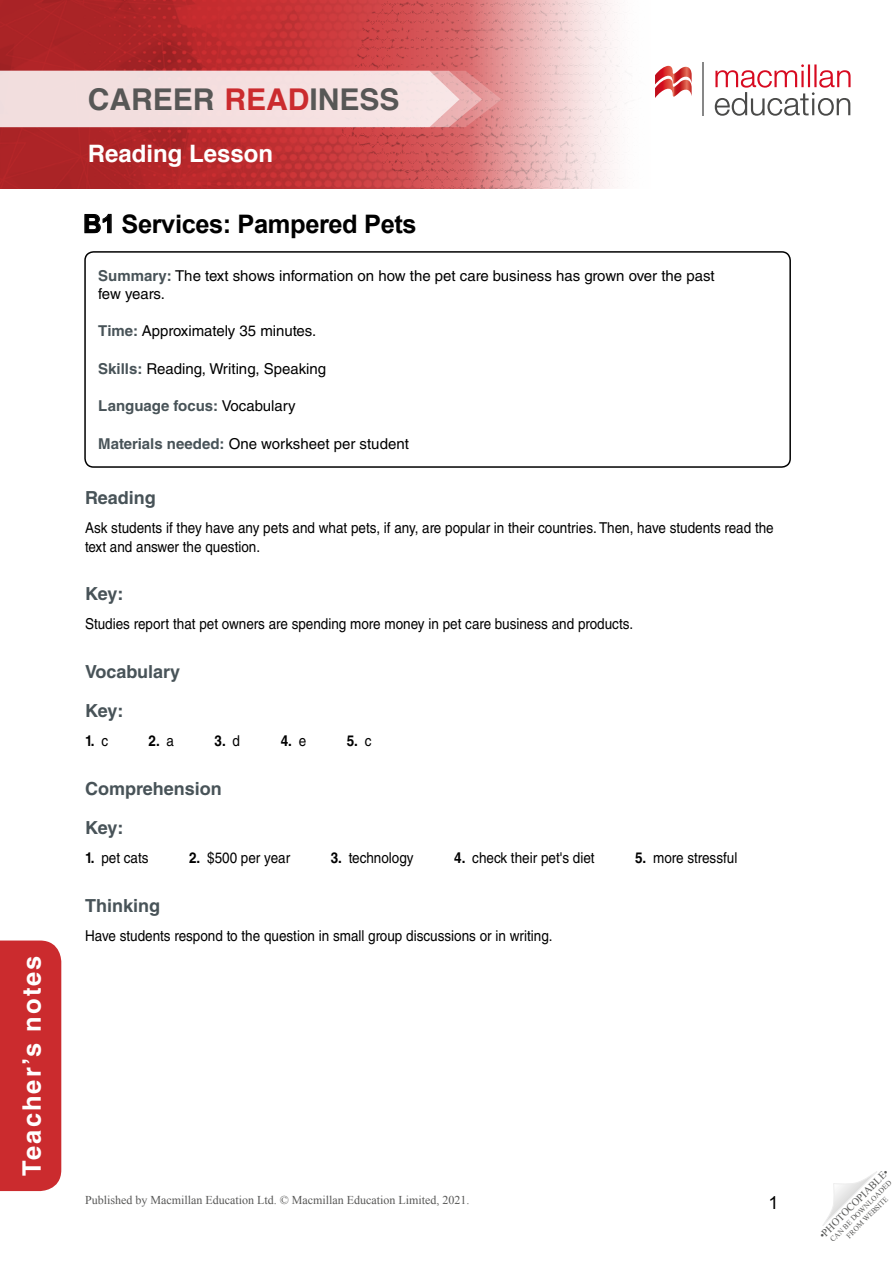
<style>
.page{position:relative;width:893px;height:1263px;background:#fff}
.page>*{position:absolute;margin:0;border:0;box-sizing:border-box;transform-origin:0 0}
.t1{font:700 30px "Helvetica";color:#575756}
.Article_Title{font:700 25.5px "Arial";letter-spacing:-.015em;color:#000}
.Template__Left_sideb{font:700 25.5px "Helvetica LT Std";letter-spacing:.08em;color:#fff}
.t2{font:700 24px "Helvetica";color:#fff}
.TN__Title{font:700 18px "Helvetica LT Std";color:#485358}
.t3{font:18px "Arial";color:#000}
.TN__Body_text{font:15px/19.5px "Helvetica LT Std";color:#000;scale:.9 1}
.TN__Info_box_-_body{font:15px/18px "Helvetica LT Std";color:#000}
.TN__Info_box_-_body-2{font:700 15px "Helvetica LT Std";color:#485358}
.TN__Body_text-2{font:700 15px "Helvetica LT Std";color:#000;scale:.9 1}
.t4{font:12px "Times New Roman";color:#575756}
.t5{font:10.5px "Times New Roman";color:#575756}
.t6{font:7.5px/9px "Times New Roman";color:#575756;text-align:center}
.s1{color:#cb2b2e}
.s2{font-weight:700;color:#485358}
.s3{font-weight:400;color:#000}
.s4{font-weight:400}
.s5{font-weight:700}
</style>
<div class="page">
<svg style="left:822px;top:1171px;width:55px;height:55px"></svg>
<svg style="left:84px;top:214px;width:28px;height:19px"></svg>
<img style="left:0;top:0;width:287px;height:188px">
<svg style="left:287px;top:0;width:564px;height:189px"></svg>
<svg style="left:655px;top:65px;width:37px;height:34px"></svg>
<hr style="left:703px;top:62px;width:1px;height:54px;background:#878787">
<svg style="left:715px;top:64px;width:135px;height:52px"></svg>
<div style="left:84px;top:251px;width:707px;height:217px;border:2px solid #000;border-radius:9px"></div>
<svg style="left:0;top:71px;width:501px;height:56px;background:#f2d7d8"></svg>
<div style="left:0;top:940px;width:61px;height:251px;background:#cb2b2e"></div>
<p class="Template__Left_sideb" style="left:16px;top:1176px;width:222px;rotate:-90deg">Teacher’s notes</p>
<p class="t1" style="left:88px;top:75px;width:313px">CAREER <span class="s1">READ</span>INESS</p>
<p class="t2" style="left:88px;top:134px;width:187px">Reading Lesson</p>
<p class="Article_Title" style="left:83px;top:207px;width:335px">B1 Services: Pampered Pets</p>
<p class="TN__Info_box_-_body" style="left:98px;top:267px;width:618px"><span class="s2">Summary:</span> The text shows information on how the pet care business has grown over the past few years.</p>
<p class="TN__Info_box_-_body" style="left:98px;top:322px;width:220px"><span class="s2">Time:</span> Approximately 35 minutes.</p>
<p class="TN__Info_box_-_body" style="left:98px;top:360px;width:229px"><span class="s2">Skills:</span> Reading, Writing, Speaking</p>
<p class="TN__Info_box_-_body-2" style="left:98px;top:397px;width:199px">Language focus: <span class="s3">Vocabulary</span></p>
<p class="TN__Info_box_-_body" style="left:98px;top:435px;width:312px"><span class="s2">Materials needed:</span> One worksheet per student</p>
<p class="TN__Title" style="left:85px;top:487px;width:72px">Reading</p>
<p class="TN__Body_text" style="left:85px;top:518px;width:767px">Ask students if they have any pets and what pets, if any, are popular in their countries. Then, have students read the text and answer the question.</p>
<p class="TN__Title" style="left:85px;top:583px;width:40px">Key:</p>
<p class="TN__Body_text" style="left:85px;top:613px;width:610px">Studies report that pet owners are spending more money in pet care business and products.</p>
<p class="TN__Title" style="left:85px;top:661px;width:97px">Vocabulary</p>
<p class="TN__Title" style="left:85px;top:700px;width:40px">Key:</p>
<p class="TN__Body_text-2" style="left:85px;top:731px;width:27px">1. <span class="s4">c</span></p>
<p class="TN__Body_text-2" style="left:149px;top:731px;width:30px">2. <span class="s4">a</span></p>
<p class="TN__Body_text-2" style="left:215px;top:731px;width:30px">3. <span class="s4">d</span></p>
<p class="TN__Body_text-2" style="left:281px;top:731px;width:30px">4. <span class="s4">e</span></p>
<p class="TN__Body_text-2" style="left:347px;top:731px;width:29px">5. <span class="s4">c</span></p>
<p class="TN__Title" style="left:85px;top:778px;width:138px">Comprehension</p>
<p class="TN__Title" style="left:85px;top:817px;width:40px">Key:</p>
<p class="TN__Body_text" style="left:85px;top:847px;width:72px"><span class="s5">1.</span> pet cats</p>
<p class="TN__Body_text" style="left:189px;top:847px;width:114px"><span class="s5">2.</span> $500 per year</p>
<p class="TN__Body_text" style="left:331px;top:847px;width:94px"><span class="s5">3.</span> technology</p>
<p class="TN__Body_text" style="left:454px;top:847px;width:157px"><span class="s5">4.</span> check their pet's diet</p>
<p class="TN__Body_text" style="left:635px;top:847px;width:115px"><span class="s5">5.</span> more stressful</p>
<p class="TN__Title" style="left:85px;top:895px;width:77px">Thinking</p>
<p class="TN__Body_text" style="left:85px;top:925px;width:521px">Have students respond to the question in small group discussions or in writing.</p>
<p class="t4" style="left:85px;top:1192px;width:386px">Published by Macmillan Education Ltd. © Macmillan Education Limited, 2021.</p>
<p class="t3" style="left:769px;top:1191px;width:12px">1</p>
<p class="t5" style="left:816px;top:1232px;width:95px;rotate:-45deg">•PHOTOCOPIABLE•</p>
<p class="t6" style="left:828px;top:1237px;width:85px;rotate:-45deg">CAN BE DOWNLOADED<br>FROM WEBSITE</p>
</div>
